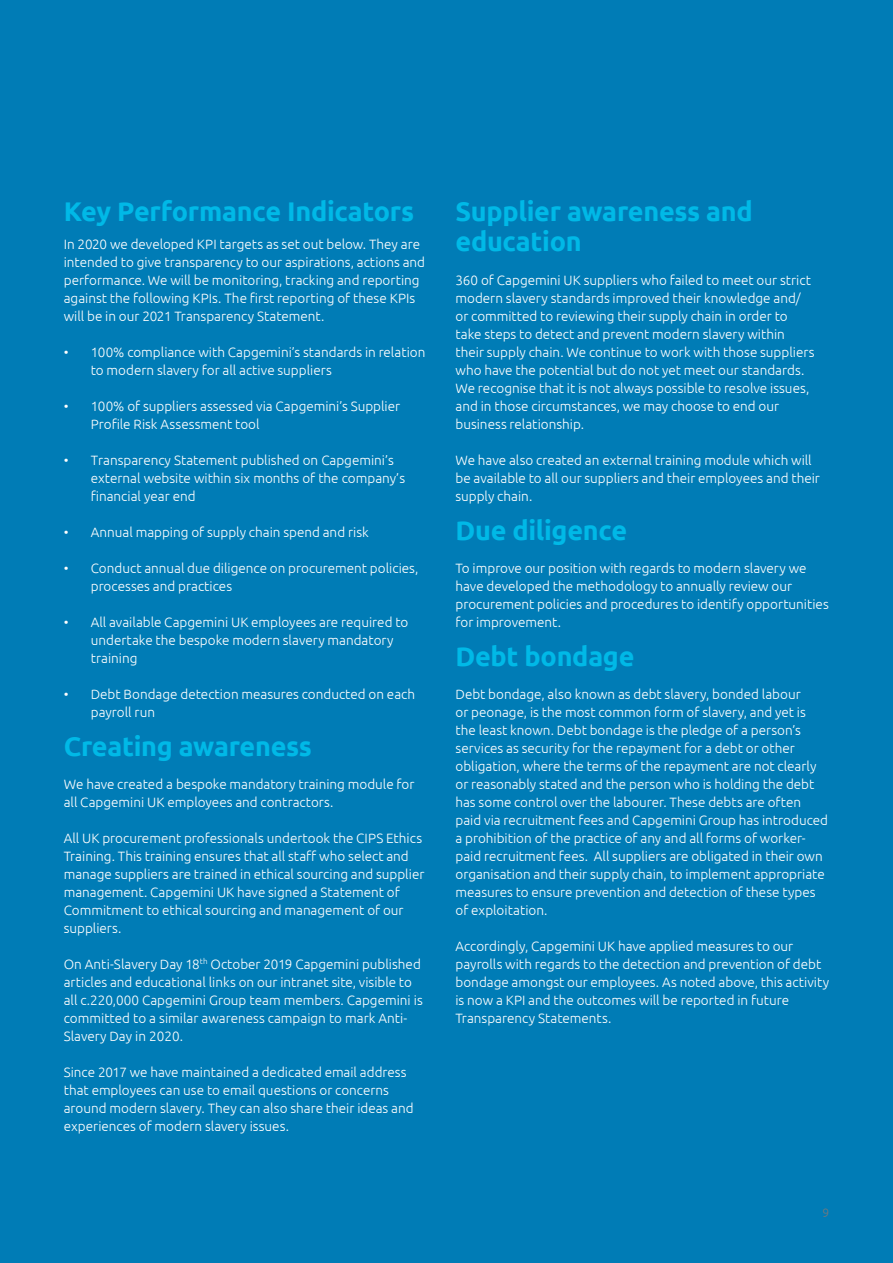
<style>
.page{position:relative;width:893px;height:1263px;background:#007cb6}
.page>*{position:absolute;margin:0;border:0;box-sizing:border-box;transform-origin:0 0}
.chapter-title2{font:700 27px/30px "Ubuntu";letter-spacing:-.01em;color:#00b9e7}
.text{font:300 13.5px/18px "Ubuntu";color:#fff}
.footer-rightNumber{font:300 12px "Ubuntu";color:#76787b}
</style>
<div class="page">
<p class="chapter-title2" style="left:64px;top:196px;width:352px">Key Performance Indicators</p>
<p class="text" style="left:64px;top:234px;width:363px">In 2020 we developed KPI targets as set out below. They are intended to give transparency to our aspirations, actions and performance. We will be monitoring, tracking and reporting against the following KPIs. The first reporting of these KPIs will be in our 2021 Transparency Statement.</p>
<p class="text" style="left:91px;top:342px;width:336px;text-indent:-27px">• 100% compliance with Capgemini’s standards in relation to modern slavery for all active suppliers</p>
<p class="text" style="left:91px;top:396px;width:311px;text-indent:-27px">• 100% of suppliers assessed via Capgemini’s Supplier<br>Profile Risk Assessment tool</p>
<p class="text" style="left:91px;top:450px;width:316px;text-indent:-27px">• Transparency Statement published on Capgemini’s external website within six months of the company’s financial year end</p>
<p class="text" style="left:64px;top:522px;width:307px">• Annual mapping of supply chain spend and risk</p>
<p class="text" style="left:91px;top:558px;width:329px;text-indent:-27px">• Conduct annual due diligence on procurement policies, processes and practices</p>
<p class="text" style="left:91px;top:612px;width:319px;text-indent:-27px">• All available Capgemini UK employees are required to undertake the bespoke modern slavery mandatory training</p>
<p class="text" style="left:91px;top:684px;width:326px;text-indent:-27px">• Debt Bondage detection measures conducted on each payroll run</p>
<p class="chapter-title2" style="left:64px;top:731px;width:250px">Creating awareness</p>
<p class="text" style="left:64px;top:774px;width:352px">We have created a bespoke mandatory training module for all Capgemini UK employees and contractors.</p>
<p class="text" style="left:64px;top:828px;width:362px">All UK procurement professionals undertook the CIPS Ethics Training. This training ensures that all staff who select and manage suppliers are trained in ethical sourcing and supplier management. Capgemini UK have signed a Statement of Commitment to ethical sourcing and management of our suppliers.</p>
<p class="text" style="left:64px;top:954px;width:361px">On Anti-Slavery Day 18<sup>th</sup> October 2019 Capgemini published articles and educational links on our intranet site, visible to all c.220,000 Capgemini Group team members. Capgemini is committed to a similar awareness campaign to mark Anti-Slavery Day in 2020.</p>
<p class="text" style="left:64px;top:1062px;width:351px">Since 2017 we have maintained a dedicated email address that employees can use to email questions or concerns around modern slavery. They can also share their ideas and experiences of modern slavery issues.</p>
<p class="chapter-title2" style="left:455px;top:196px;width:299px">Supplier awareness and education</p>
<p class="text" style="left:455px;top:270px;width:360px">360 of Capgemini UK suppliers who failed to meet our strict modern slavery standards improved their knowledge and/ or committed to reviewing their supply chain in order to take steps to detect and prevent modern slavery within their supply chain. We continue to work with those suppliers who have the potential but do not yet meet our standards.<br>We recognise that it is not always possible to resolve issues, and in those circumstances, we may choose to end our business relationship.</p>
<p class="text" style="left:455px;top:450px;width:366px">We have also created an external training module which will be available to all our suppliers and their employees and their supply chain.</p>
<p class="chapter-title2" style="left:455px;top:515px;width:173px">Due diligence</p>
<p class="text" style="left:455px;top:558px;width:375px">To improve our position with regards to modern slavery we have developed the methodology to annually review our procurement policies and procedures to identify opportunities for improvement.</p>
<p class="chapter-title2" style="left:455px;top:641px;width:180px">Debt bondage</p>
<p class="text" style="left:455px;top:684px;width:374px">Debt bondage, also known as debt slavery, bonded labour<br>or peonage, is the most common form of slavery, and yet is the least known. Debt bondage is the pledge of a person’s services as security for the repayment for a debt or other obligation, where the terms of the repayment are not clearly or reasonably stated and the person who is holding the debt has some control over the labourer. These debts are often paid via recruitment fees and Capgemini Group has introduced a prohibition of the practice of any and all forms of worker&shy;paid recruitment fees. All suppliers are obligated in their own organisation and their supply chain, to implement appropriate measures to ensure prevention and detection of these types of exploitation.</p>
<p class="text" style="left:455px;top:936px;width:375px">Accordingly, Capgemini UK have applied measures to our payrolls with regards to the detection and prevention of debt bondage amongst our employees. As noted above, this activity is now a KPI and the outcomes will be reported in future Transparency Statements.</p>
<p class="footer-rightNumber" style="left:822px;top:1205px;width:8px">9</p>
</div>
